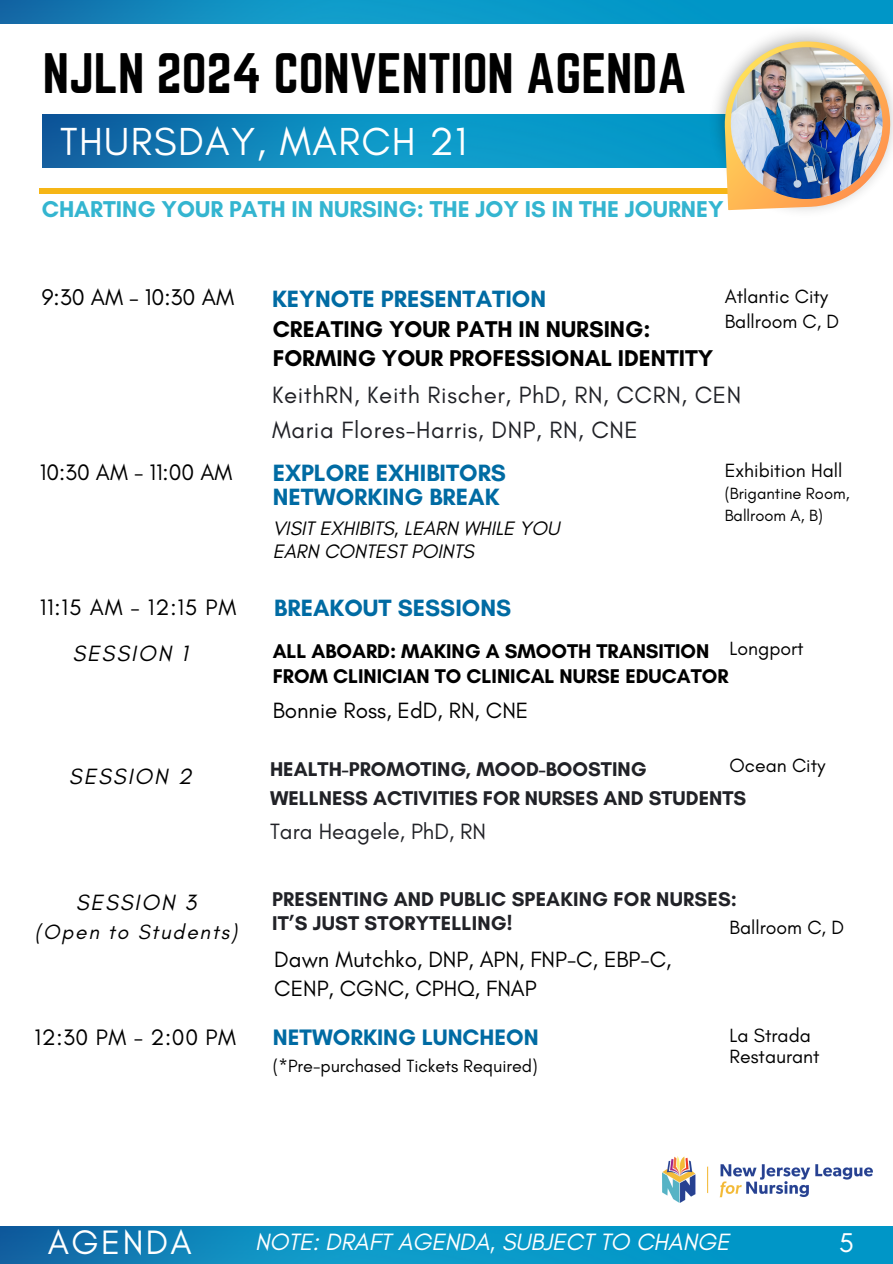
<style>
.page{position:relative;width:893px;height:1264px;background:#fff}
.page>*{position:absolute;margin:0;border:0;box-sizing:border-box;transform-origin:0 0}
.t1{font:49.8px "Norwester";color:#000}
.t2{font:39.75px "Glacial Indifference";letter-spacing:.035em;color:#fff}
.t3{font:34.5px "Glacial Indifference";letter-spacing:.07em;color:#fff}
.t4{font:27.6px "Glacial Indifference";color:#fff}
.t5{font:700 24px/23.7px "Glacial Indifference";color:#006ba3}
.t6{font:24px/34.8px "Glacial Indifference";letter-spacing:.025em;color:#212227}
.t7{font:italic 24px "Glacial Indifference";color:#fff}
.t8{font:700 23.25px/29.2px "Glacial Indifference";color:#000}
.t9{font:700 23.25px "Glacial Indifference";color:#34b5d0}
.t10{font:23.1px "Glacial Indifference";color:#000}
.t11{font:22.8px "Glacial Indifference";letter-spacing:.03em;color:#000}
.t12{font:700 22.8px "Glacial Indifference";color:#006ba3}
.t13{font:22.8px "Glacial Indifference";color:#000}
.t14{font:22.5px/29.2px "Glacial Indifference";color:#000}
.t15{font:italic 22.5px "Glacial Indifference";letter-spacing:.085em;color:#000}
.t16{font:22.5px "Glacial Indifference";color:#212227}
.t17{font:italic 21px "Glacial Indifference";letter-spacing:.085em;color:#000}
.t18{font:700 20.25px/23.7px "Glacial Indifference";color:#212227}
.t19{font:700 20.25px/25.8px "Glacial Indifference";color:#000}
.t20{font:italic 19.8px/22.5px "Glacial Indifference";color:#000}
.t21{font:19.5px/20.2px "Glacial Indifference";color:#000}
.t22{font:18px "Glacial Indifference";color:#000}
.t23{font:16.5px/21.3px "Glacial Indifference";color:#000}
</style>
<div class="page">
<div style="left:39px;top:188px;width:798px;height:5px;background:#f6b616"></div>
<img style="left:662px;top:1156px;width:210px;height:46px">
<img style="left:0;top:1226px;width:892px;height:37px">
<img style="left:43px;top:114px;width:624px;height:53px">
<img style="left:667px;top:23px;width:225px;height:188px">
<img style="left:724px;top:41px;width:166px;height:166px">
<img style="left:730px;top:47px;width:152px;height:152px;border-radius:50%">
<img style="left:0;top:0;width:892px;height:23px">
<p class="t1" style="left:43px;top:43px;width:645px">NJLN 2024 CONVENTION AGENDA</p>
<p class="t2" style="left:60px;top:117px;width:408px">THURSDAY, MARCH 21</p>
<p class="t2" style="left:61px;top:125px;width:415px">THURSDAY, MARCH 30</p>
<p class="t9" style="left:42px;top:195px;width:683px">CHARTING YOUR PATH IN NURSING: THE JOY IS IN THE JOURNEY</p>
<h5 class="t10" style="left:42px;top:283px;width:194px">9:30 AM – 10:30 AM</h5>
<h6 class="t5" style="left:272px;top:286px;width:275px">KEYNOTE PRESENTATION</h6>
<h4 class="t21" style="left:724px;top:284px;width:116px;line-height:24.8px">Atlantic City<br>Ballroom C, D</h4>
<p class="t8" style="left:273px;top:314px;width:442px">CREATING YOUR PATH IN NURSING:<br>FORMING YOUR PROFESSIONAL IDENTITY</p>
<p class="t6" style="left:272px;top:377px;width:470px">KeithRN, Keith Rischer, PhD, RN, CCRN, CEN<br>Maria Flores-Harris, DNP, RN, CNE</p>
<h4 class="t13" style="left:40px;top:458px;width:194px">10:30 AM - 11:00 AM</h4>
<h2 class="t5" style="left:273px;top:461px;width:235px">EXPLORE EXHIBITORS<br>NETWORKING BREAK</h2>
<h4 class="t20" style="left:273px;top:517px;width:288px">VISIT EXHIBITS, LEARN WHILE YOU<br>EARN CONTEST POINTS</h4>
<p class="t21" style="left:724px;top:460px;width:119px">Exhibition Hall</p>
<h5 class="t23" style="left:724px;top:483px;width:126px">(Brigantine Room,<br>Ballroom A, B)</h5>
<h4 class="t11" style="left:40px;top:593px;width:198px">11:15 AM - 12:15 PM</h4>
<h1 class="t5" style="left:274px;top:596px;width:238px">BREAKOUT SESSIONS</h1>
<h6 class="t15" style="left:72px;top:639px;width:117px">SESSION 1</h6>
<h5 class="t21" style="left:729px;top:637px;width:76px">Longport</h5>
<p class="t19" style="left:273px;top:637px;width:457px">ALL ABOARD: MAKING A SMOOTH TRANSITION<br>FROM CLINICIAN TO CLINICAL NURSE EDUCATOR</p>
<p class="t14" style="left:273px;top:695px;width:257px">Bonnie Ross, EdD, RN, CNE</p>
<h6 class="t15" style="left:69px;top:762px;width:124px">SESSION 2</h6>
<h4 class="t15" style="left:76px;top:888px;width:122px">SESSION 3</h4>
<p class="t17" style="left:35px;top:919px;width:204px">(Open to Students)</p>
<h5 class="t21" style="left:729px;top:754px;width:97px">Ocean City</h5>
<p class="t18" style="left:270px;top:755px;width:477px;line-height:28.2px">HEALTH-PROMOTING, MOOD-BOOSTING<br>WELLNESS ACTIVITIES FOR NURSES AND STUDENTS</p>
<p class="t16" style="left:270px;top:817px;width:217px">Tara Heagele, PhD, RN</p>
<h5 class="t18" style="left:272px;top:887px;width:466px">PRESENTING AND PUBLIC SPEAKING FOR NURSES:<br>IT’S JUST STORYTELLING!</h5>
<p class="t21" style="left:729px;top:916px;width:116px">Ballroom C, D</p>
<p class="t14" style="left:274px;top:944px;width:398px">Dawn Mutchko, DNP, APN, FNP-C, EBP-C,<br>CENP, CGNC, CPHQ, FNAP</p>
<p class="t11" style="left:35px;top:1023px;width:203px">12:30 PM - 2:00 PM</p>
<p class="t12" style="left:273px;top:1023px;width:267px">NETWORKING LUNCHEON</p>
<h5 class="t21" style="left:729px;top:1025px;width:92px">La Strada<br>Restaurant</h5>
<p class="t22" style="left:273px;top:1054px;width:266px">(*Pre-purchased Tickets Required)</p>
<h2 class="t3" style="left:48px;top:1221px;width:145px">AGENDA</h2>
<h4 class="t7" style="left:255px;top:1227px;width:476px">NOTE: DRAFT AGENDA, SUBJECT TO CHANGE</h4>
<h3 class="t4" style="left:838px;top:1225px;width:17px">5</h3>
</div>
